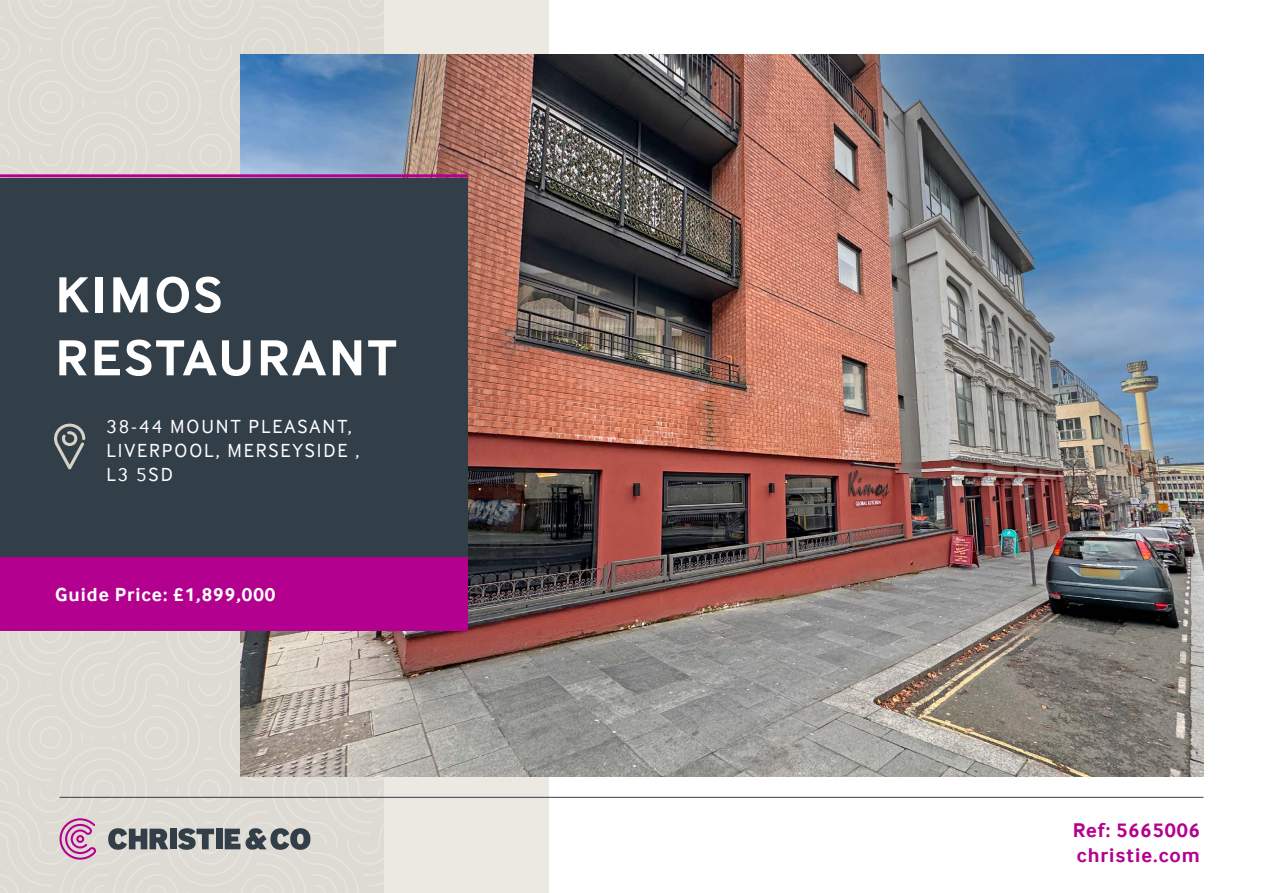
<style>
.page{position:relative;width:1263px;height:893px;background:#fff}
.page>*{position:absolute;margin:0;border:0;box-sizing:border-box;transform-origin:0 0}
.t1{font:700 52.5px/63px "Inter Face";letter-spacing:.05em;color:#fff}
.t2{font:700 20.4px/25.2px "Inter Face";letter-spacing:.05em;color:#b4008e}
.t3{font:19.5px/24px "Inter Face";letter-spacing:.1em;color:#fff}
.t4{font:700 19.5px "Inter Face";letter-spacing:.05em;color:#fff}
</style>
<div class="page">
<div style="left:383px;top:0;width:166px;height:893px;background:#ebe9e2"></div>
<img style="left:0;top:0;width:383px;height:893px">
<svg style="left:60px;top:818px;width:36px;height:42px;background:#d095bd"></svg>
<svg style="left:108px;top:828px;width:60px;height:22px"></svg>
<div style="left:170px;top:829px;width:6px;height:20px;background:#323e48"></div>
<svg style="left:178px;top:828px;width:36px;height:22px"></svg>
<div style="left:216px;top:829px;width:7px;height:20px;background:#323e48"></div>
<svg style="left:225px;top:829px;width:15px;height:20px"></svg>
<svg style="left:246px;top:828px;width:64px;height:22px"></svg>
<img style="left:241px;top:54px;width:962px;height:722px">
<hr style="left:60px;top:797px;width:1143px;height:1px;background:#323e48">
<div style="left:0;top:178px;width:468px;height:439px;background:#323e48"></div>
<svg style="left:54px;top:424px;width:31px;height:45px"></svg>
<hr style="left:0;top:174px;width:468px;height:3px;background:#b4008e">
<div style="left:0;top:557px;width:468px;height:74px;background:#b4008e"></div>
<h1 class="t1" style="left:55px;top:263px;width:343px">KIMOS<br>RESTAURANT</h1>
<p class="t3" style="left:106px;top:415px;width:254px">38-44 MOUNT PLEASANT,<br>LIVERPOOL, MERSEYSIDE ,<br>L3 5SD</p>
<p class="t4" style="left:55px;top:583px;width:222px">Guide Price: £1,899,000</p>
<p class="t2" style="left:1073px;top:818px;width:129px">Ref: 5665006 christie.com</p>
</div>
